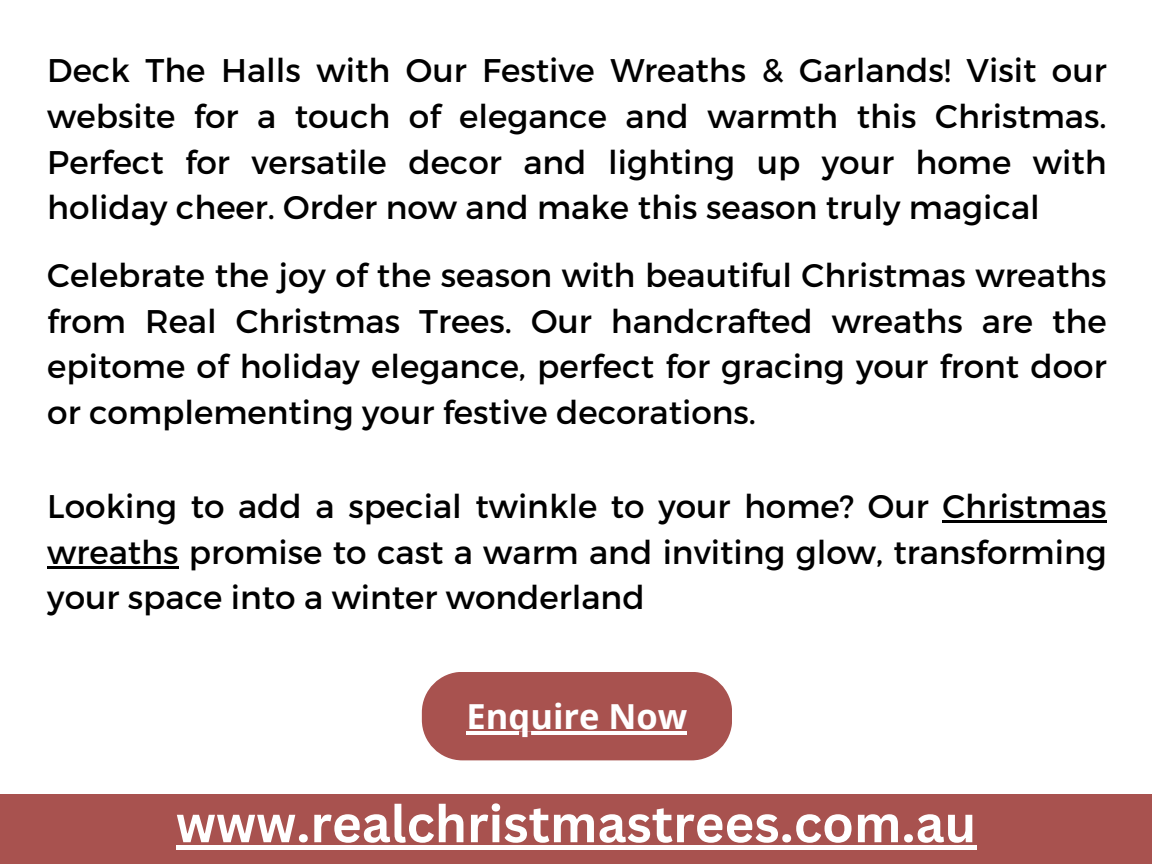
<style>
.page{position:relative;width:1152px;height:864px;background:#a8524f}
.page>*{position:absolute;margin:0;border:0;box-sizing:border-box;transform-origin:0 0}
.t1{font:700 51px "Canva Sans";color:#fff}
.t2{font:700 34.5px "Open Sans";color:#fff}
.t3{font:32.7px/45.6px "Montserrat";color:#000;text-align:justify}
</style>
<div class="page">
<div style="left:0;top:0;width:1152px;height:793px;background:#fff"></div>
<div style="left:422px;top:672px;width:310px;height:88px;background:#a8524f;border-radius:40px"></div>
<hr style="left:467px;top:731px;width:220px;height:4px;background:#fff">
<hr style="left:942px;top:520px;width:165px;height:3px;background:#000">
<hr style="left:47px;top:566px;width:132px;height:2px;background:#000">
<hr style="left:176px;top:846px;width:800px;height:4px;background:#fff">
<p class="t3" style="left:47px;top:46px;width:1061px">Deck The Halls with Our Festive Wreaths &amp; Garlands! Visit our website for a touch of elegance and warmth this Christmas.<br>Perfect for versatile decor and lighting up your home with holiday cheer. Order now and make this season truly magical</p>
<p class="t3" style="left:47px;top:251px;width:1061px">Celebrate the joy of the season with beautiful Christmas wreaths from Real Christmas Trees. Our handcrafted wreaths are the epitome of holiday elegance, perfect for gracing your front door or complementing your festive decorations.</p>
<p class="t3" style="left:47px;top:482px;width:1061px">Looking to add a special twinkle to your home? Our Christmas wreaths promise to cast a warm and inviting glow, transforming your space into a winter wonderland</p>
<p class="t2" style="left:467px;top:692px;width:222px">Enquire Now</p>
<h1 class="t1" style="left:176px;top:788px;width:802px">www.realchristmastrees.com.au</h1>
</div>
